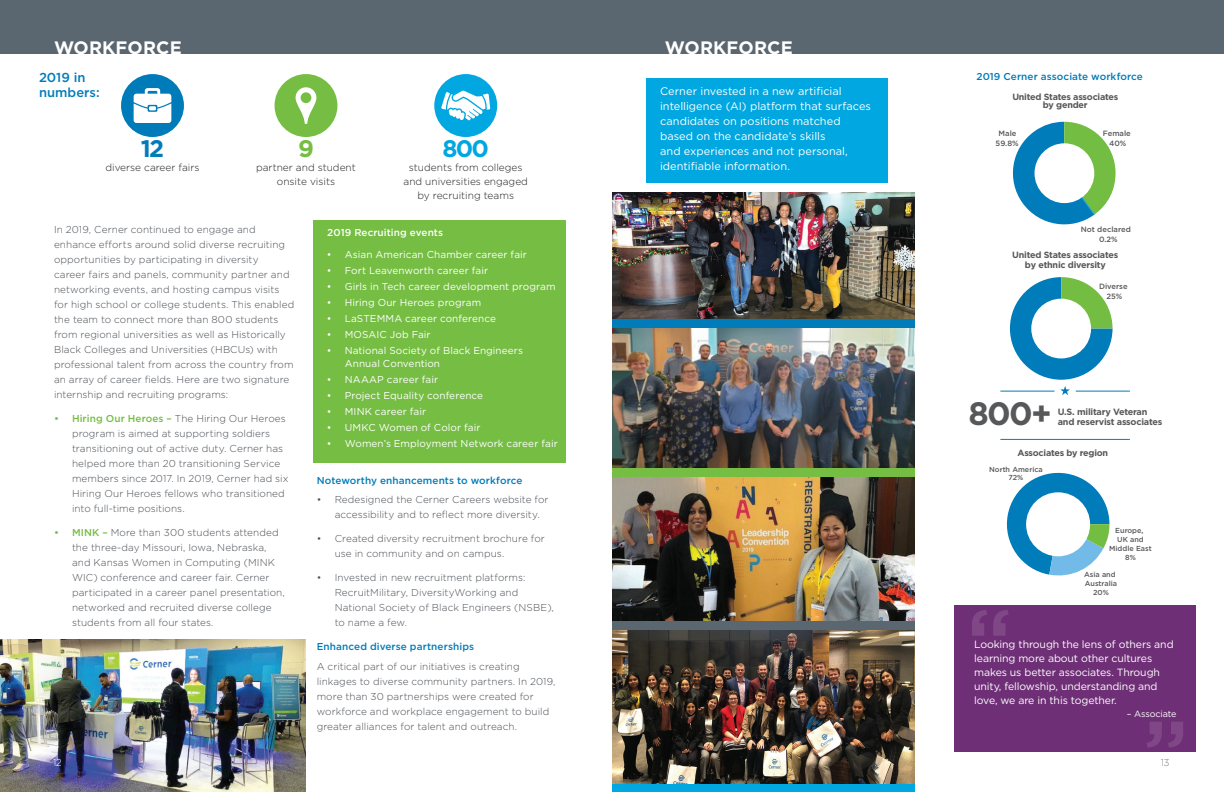
<style>
.page{position:relative;width:1224px;height:792px;background:#fff}
.page>*{position:absolute;margin:0;border:0;box-sizing:border-box;transform-origin:0 0}
.t1{font:500 92px "Gotham";color:#fff}
.t2{font:700 32.4px "Gotham";color:#57585a}
.t3{font:700 24px "Gotham";color:#00a7e0}
.t4{font:700 24px "Gotham";color:#007cbb}
.t5{font:700 24px "Gotham";color:#75bd43}
.t6{font:700 18px "Gotham";letter-spacing:.01em;color:#fff}
.t7{font:500 13px/15px "Gotham";color:#007cbb}
.t8{font:11px/15px "Gotham";color:#fff}
.t9{font:10.5px/14px "Gotham";letter-spacing:-.01em;color:#fff}
.t10{font:300 10.1px/13.8px "Gotham";color:#231f20;text-align:center}
.t11{font:300 10px/15px "Gotham";letter-spacing:.005em;color:#494e54}
.t12{font:10px/13px "Gotham";letter-spacing:.01em;color:#fff}
.t13{font:500 10px "Gotham";letter-spacing:.01em;color:#007cbb}
.t14{font:500 10px "Gotham";letter-spacing:.005em;color:#fff}
.t15{font:300 10px "Gotham";color:#fff}
.t16{font:300 10px "Gotham";color:#808285}
.t17{font:700 9.1px "Gotham";letter-spacing:-.025em;color:#57585a}
.t18{font:700 9px/10.5px "Gotham";letter-spacing:-.025em;color:#57585a;text-align:center}
.t19{font:9px "Gotham";letter-spacing:-.01em;color:#fff}
.t20{font:500 7.6px/9.5px "Gotham";color:#57585a;text-align:center}
.t21{font:500 7.3px/8.7px "Gotham";color:#57585a;text-align:center}
.s1{font-weight:500;color:#75bd43}
</style>
<div class="page">
<div style="left:603px;top:0;width:621px;height:54px;background:#5a6670"></div>
<img style="left:613px;top:476px;width:302px;height:145px">
<img style="left:613px;top:193px;width:302px;height:275px">
<div style="left:0;top:0;width:621px;height:54px;background:#5a6670"></div>
<div style="left:313px;top:220px;width:253px;height:242px;background:#75bd43"></div>
<img style="left:613px;top:629px;width:302px;height:155px">
<div style="left:612px;top:621px;width:303px;height:8px;background:#5a6670"></div>
<div style="left:612px;top:468px;width:303px;height:8px;background:#75bd43"></div>
<div style="left:612px;top:320px;width:303px;height:8px;background:#007cbb"></div>
<div style="left:612px;top:784px;width:303px;height:8px;background:#00a7e0"></div>
<div style="left:434px;top:74px;width:63px;height:63px;background:#00a7e1;border-radius:50%"></div>
<svg style="left:441px;top:91px;width:49px;height:29px"></svg>
<div style="left:275px;top:74px;width:62px;height:63px;background:#75bd43;border-radius:50%"></div>
<svg style="left:296px;top:87px;width:20px;height:37px"></svg>
<div style="left:121px;top:74px;width:63px;height:63px;background:#007bba;border-radius:50%"></div>
<svg style="left:134px;top:88px;width:37px;height:35px"></svg>
<div style="left:646px;top:78px;width:242px;height:105px;background:#00a7e0"></div>
<svg style="left:1010px;top:277px;width:103px;height:103px"></svg>
<div style="left:1031px;top:299px;width:60px;height:59px;background:#fff;border-radius:50%"></div>
<svg style="left:1012px;top:122px;width:104px;height:103px"></svg>
<hr style="left:1000px;top:439px;width:130px;height:1px;background:#007cbb">
<svg style="left:1060px;top:386px;width:10px;height:9px"></svg>
<hr style="left:1076px;top:391px;width:54px;height:1px;background:#007cbb">
<hr style="left:1000px;top:391px;width:55px;height:1px;background:#007cbb">
<svg style="left:1006px;top:472px;width:103px;height:104px"></svg>
<div style="left:1026px;top:492px;width:64px;height:64px;background:#fff;border-radius:50%"></div>
<div style="left:954px;top:605px;width:242px;height:147px;background:#6e2f76"></div>
<img style="left:0;top:639px;width:306px;height:153px">
<h3 class="t6" style="left:54px;top:36px;width:129px">WORKFORCE</h3>
<h3 class="t6" style="left:665px;top:36px;width:129px">WORKFORCE</h3>
<h3 class="t7" style="left:39px;top:70px;width:62px">2019 in numbers:</h3>
<p class="t13" style="left:976px;top:70px;width:168px">2019 Cerner associate workforce</p>
<p class="t8" style="left:660px;top:84px;width:212px">Cerner invested in a new artificial intelligence (AI) platform that surfaces candidates on positions matched based on the candidate’s skills<br>and experiences and not personal, identifiable information.</p>
<p class="t18" style="left:1012px;top:92px;width:107px;line-height:8.8px">United States associates by gender</p>
<p class="t20" style="left:996px;top:128px;width:25px">Male<br>59.8%</p>
<p class="t20" style="left:1103px;top:128px;width:30px">Female<br>40%</p>
<h3 class="t5" style="left:298px;top:133px;width:17px">9</h3>
<p class="t10" style="left:256px;top:160px;width:101px">partner and student onsite visits</p>
<h3 class="t4" style="left:141px;top:133px;width:25px">12</h3>
<p class="t10" style="left:105px;top:160px;width:96px">diverse career fairs</p>
<h3 class="t3" style="left:442px;top:133px;width:48px">800</h3>
<p class="t10" style="left:404px;top:160px;width:126px">students from colleges and universities engaged by recruiting teams</p>
<p class="t11" style="left:54px;top:222px;width:242px">In 2019, Cerner continued to engage and enhance efforts around solid diverse recruiting opportunities by participating in diversity<br>career fairs and panels, community partner and networking events, and hosting campus visits for high school or college students. This enabled the team to connect more than 800 students from regional universities as well as Historically Black Colleges and Universities (HBCUs) with professional talent from across the country from an array of career fields. Here are two signature internship and recruiting programs:</p>
<p class="t11" style="left:72px;top:411px;width:218px;text-indent:-18px"><span class="s1">• Hiring Our Heroes –</span> The Hiring Our Heroes program is aimed at supporting soldiers transitioning out of active duty. Cerner has helped more than 20 transitioning Service members since 2017. In 2019, Cerner had six Hiring Our Heroes fellows who transitioned into full-time positions.</p>
<p class="t11" style="left:72px;top:525px;width:214px;text-indent:-18px"><span class="s1">• MINK –</span> More than 300 students attended the three-day Missouri, Iowa, Nebraska, and Kansas Women in Computing (MINK WIC) conference and career fair. Cerner participated in a career panel presentation, networked and recruited diverse college students from all four states.</p>
<p class="t14" style="left:327px;top:226px;width:117px">2019 Recruiting events</p>
<p class="t12" style="left:327px;top:248px;width:202px">• Asian American Chamber career fair</p>
<p class="t12" style="left:327px;top:264px;width:163px">• Fort Leavenworth career fair</p>
<p class="t12" style="left:327px;top:280px;width:230px">• Girls in Tech career development program</p>
<p class="t12" style="left:327px;top:296px;width:156px">• Hiring Our Heroes program</p>
<p class="t12" style="left:327px;top:312px;width:171px">• LaSTEMMA career conference</p>
<p class="t12" style="left:327px;top:328px;width:105px">• MOSAIC Job Fair</p>
<p class="t12" style="left:345px;top:344px;width:180px;text-indent:-18px">• National Society of Black Engineers<br>Annual Convention</p>
<p class="t12" style="left:327px;top:373px;width:113px">• NAAAP career fair</p>
<p class="t12" style="left:327px;top:389px;width:158px">• Project Equality conference</p>
<p class="t12" style="left:327px;top:405px;width:101px">• MINK career fair</p>
<p class="t12" style="left:327px;top:421px;width:155px">• UMKC Women of Color fair</p>
<p class="t12" style="left:327px;top:437px;width:232px">• Women’s Employment Network career fair</p>
<p class="t13" style="left:317px;top:474px;width:207px">Noteworthy enhancements to workforce</p>
<p class="t11" style="left:335px;top:492px;width:215px;text-indent:-18px">• Redesigned the Cerner Careers website for accessibility and to reflect more diversity.</p>
<p class="t11" style="left:335px;top:531px;width:212px;text-indent:-18px">• Created diversity recruitment brochure for use in community and on campus.</p>
<p class="t11" style="left:335px;top:570px;width:221px;text-indent:-18px">• Invested in new recruitment platforms:<br>RecruitMilitary, DiversityWorking and National Society of Black Engineers (NSBE), to name a few.</p>
<p class="t13" style="left:317px;top:640px;width:159px">Enhanced diverse partnerships</p>
<p class="t11" style="left:317px;top:658px;width:240px">A critical part of our initiatives is creating linkages to diverse community partners. In 2019, more than 30 partnerships were created for workforce and workplace engagement to build greater alliances for talent and outreach.</p>
<p class="t20" style="left:1099px;top:225px;width:33px;text-align:left;text-indent:-18px">Not declared<br>0.2%</p>
<p class="t18" style="left:1012px;top:249px;width:108px">United States associates by ethnic diversity</p>
<p class="t20" style="left:1099px;top:281px;width:30px">Diverse<br>25%</p>
<h2 class="t2" style="left:968px;top:392px;width:85px">800+</h2>
<p class="t17" style="left:1058px;top:406px;width:91px">U.S. military Veteran</p>
<p class="t17" style="left:1058px;top:416px;width:106px">and reservist associates</p>
<p class="t18" style="left:1018px;top:447px;width:92px">Associates by region</p>
<p class="t21" style="left:989px;top:465px;width:55px">North America<br>72%</p>
<h1 class="t1" style="left:966px;top:582px;width:48px">“</h1>
<p class="t21" style="left:1109px;top:526px;width:44px">Europe,<br>UK and<br>Middle East<br>8%</p>
<p class="t21" style="left:1084px;top:570px;width:34px">Asia and<br>Australia<br>20%</p>
<p class="t9" style="left:974px;top:637px;width:201px">Looking through the lens of others and learning more about other cultures makes us better associates. Through unity, fellowship, understanding and love, we are in this together.</p>
<p class="t19" style="left:1127px;top:708px;width:51px">– Associate</p>
<h1 class="t1" style="left:1189px;top:776px;width:48px;rotate:-180deg">“</h1>
<p class="t15" style="left:53px;top:756px;width:10px">12</p>
<p class="t16" style="left:1161px;top:756px;width:10px">13</p>
</div>
